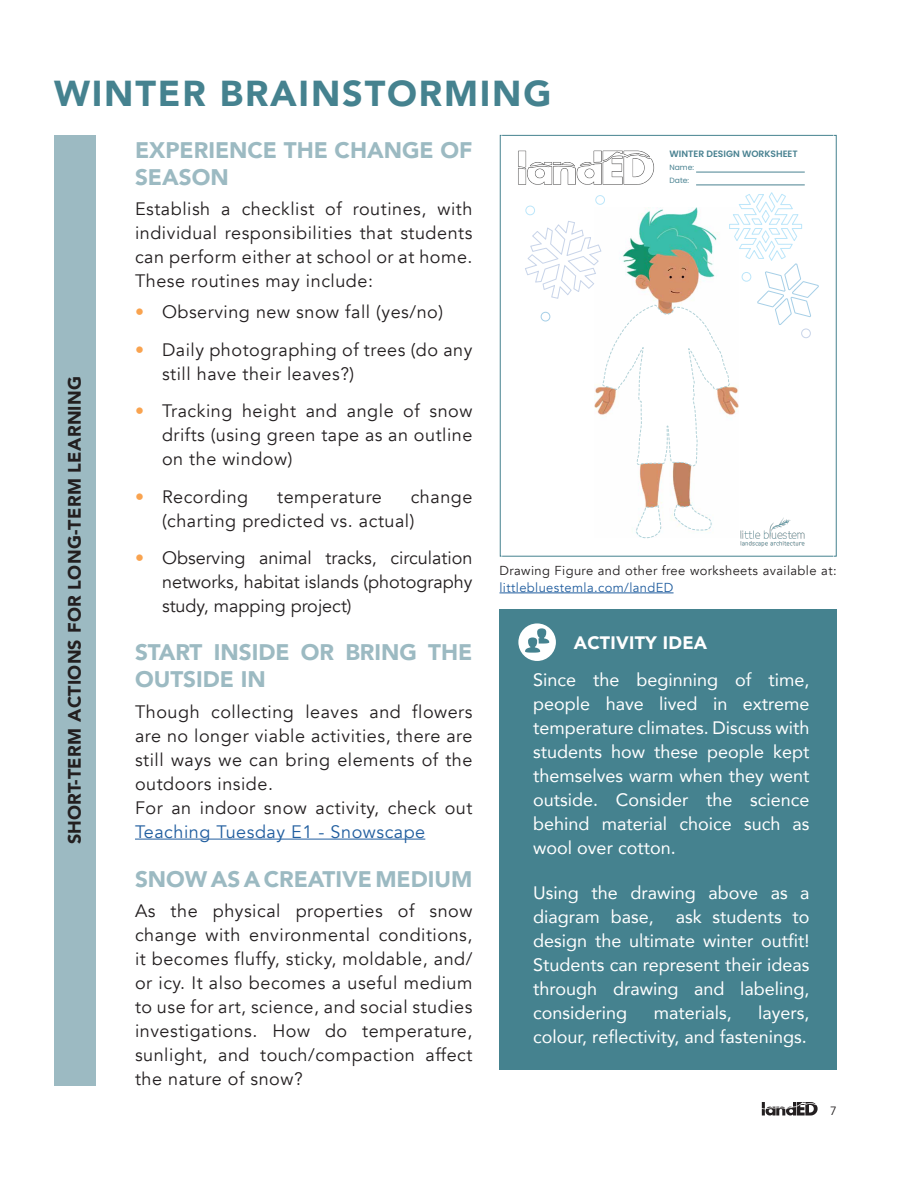
<style>
.page{position:relative;width:918px;height:1188px;background:#fff}
.page>*{position:absolute;margin:0;border:0;box-sizing:border-box;transform-origin:0 0}
.heading_1{font:900 36px "Avenir";letter-spacing:.05em;color:#45828f}
.body_text{font:900 22.5px/27px "Avenir";color:#9cbac2}
.heading_4{font:900 22.5px/27px "Avenir";color:#9cbac2}
.body_text-2{font:18px/24px "Avenir";letter-spacing:.03em;color:#231f20;text-align:justify}
.heading_3_-_white_in{font:18px/24px "Avenir";color:#fff;text-align:justify}
.heading_3_-_black{font:900 18px "Avenir";letter-spacing:.015em;color:#231f20}
.heading_3_-_white_in-2{font:900 18px "Avenir";letter-spacing:.015em;color:#fff}
.body_text-3{font:12.9px/17.2px "Avenir";letter-spacing:.03em;color:#231f20}
.t1{font:12px "Avenir";color:#231f20}
.t2{font:600 9.15px "Poppins";color:#498291}
.t3{font:7.65px/13px "Poppins";color:#498291}
.s1{color:#f9a34f}
.s2{color:#215e9f}
</style>
<div class="page">
<svg style="left:762px;top:1102px;width:56px;height:13px"></svg>
<hr style="left:135px;top:839px;width:290px;height:1px;background:#215e9f">
<div style="left:54px;top:135px;width:41px;height:950px;background:#9cbac2"></div>
<div style="left:500px;top:609px;width:337px;height:461px;background:#45828f"></div>
<svg style="left:518px;top:623px;width:38px;height:38px"></svg>
<svg style="left:502px;top:134px;width:332px;height:423px"></svg>
<img style="left:595px;top:467px;width:144px;height:71px">
<svg style="left:673px;top:504px;width:38px;height:27px"></svg>
<svg style="left:636px;top:505px;width:26px;height:34px"></svg>
<svg style="left:525px;top:192px;width:294px;height:275px"></svg>
<div style="left:596px;top:195px;width:9px;height:10px;border:1px solid #bce6fa;border-radius:50%"></div>
<div style="left:742px;top:272px;width:9px;height:9px;border:1px solid #bce6fa;border-radius:50%"></div>
<div style="left:801px;top:329px;width:10px;height:9px;border:1px solid #c8d4e9;border-radius:50%"></div>
<div style="left:541px;top:312px;width:9px;height:9px;border:1px solid #a6cfe7;border-radius:50%"></div>
<div style="left:526px;top:206px;width:9px;height:9px;border:1px solid #bce6fa;border-radius:50%"></div>
<hr style="left:696px;top:172px;width:109px;height:1px;background:#498291">
<hr style="left:696px;top:185px;width:109px;height:1px;background:#498291">
<img style="left:741px;top:517px;width:64px;height:29px">
<img style="left:516px;top:147px;width:140px;height:43px">
<hr style="left:500px;top:593px;width:174px;height:1px;background:#215e9f">
<p class="heading_1" style="left:54px;top:63px;width:499px">WINTER BRAINSTORMING</p>
<p class="heading_3_-_black" style="left:59px;top:844px;width:470px;rotate:-90deg">SHORT-TERM ACTIONS FOR LONG-TERM LEARNING</p>
<p class="heading_4" style="left:135px;top:136px;width:339px">EXPERIENCE THE CHANGE OF<br>SEASON</p>
<p class="body_text-2" style="left:135px;top:197px;width:339px">Establish a checklist of routines, with individual responsibilities that students can perform either at school or at home.<br>These routines may include:</p>
<p class="body_text-2" style="left:135px;top:300px;width:310px"><span class="s1">•</span> Observing new snow fall (yes/no)</p>
<p class="body_text-2" style="left:162px;top:338px;width:312px;text-indent:-27px"><span class="s1">•</span> Daily photographing of trees (do any still have their leaves?)</p>
<p class="body_text-2" style="left:162px;top:399px;width:312px;text-indent:-27px"><span class="s1">•</span> Tracking height and angle of snow drifts (using green tape as an outline on the window)</p>
<p class="body_text-2" style="left:135px;top:485px;width:115px"><span class="s1">•</span> Recording</p>
<p class="body_text-2" style="left:277px;top:485px;width:106px">temperature</p>
<p class="body_text-2" style="left:162px;top:485px;width:312px;text-indent:249px">change (charting predicted vs. actual)</p>
<p class="body_text-2" style="left:162px;top:546px;width:312px;text-indent:-27px"><span class="s1">•</span> Observing animal tracks, circulation networks, habitat islands (photography study, mapping project)</p>
<p class="body_text" style="left:135px;top:638px;width:339px">START INSIDE OR BRING THE<br>OUTSIDE IN</p>
<p class="body_text-2" style="left:135px;top:700px;width:339px">Though collecting leaves and flowers are no longer viable activities, there are still ways we can bring elements of the outdoors inside.</p>
<p class="body_text-2" style="left:135px;top:796px;width:339px">For an indoor snow activity, check out<br><span class="s2">Teaching Tuesday E1 - Snowscape</span></p>
<p class="body_text" style="left:135px;top:865px;width:339px">SNOW AS A CREATIVE MEDIUM</p>
<p class="body_text-2" style="left:135px;top:900px;width:339px">As the physical properties of snow change with environmental conditions, it becomes fluffy, sticky, moldable, and/ or icy. It also becomes a useful medium to use for art, science, and social studies investigations. How do temperature, sunlight, and touch/compaction affect the nature of snow?</p>
<p class="t2" style="left:670px;top:149px;width:130px">WINTER DESIGN WORKSHEET</p>
<p class="t3" style="left:670px;top:161px;width:26px">Name:<br>Date:</p>
<p class="body_text-3" style="left:500px;top:562px;width:339px">Drawing Figure and other free worksheets available at: <span class="s2">littlebluestemla.com/landED</span></p>
<p class="heading_3_-_white_in-2" style="left:574px;top:627px;width:135px">ACTIVITY IDEA</p>
<p class="heading_3_-_white_in" style="left:533px;top:668px;width:278px">Since the beginning of time, people have lived in extreme temperature climates. Discuss with students how these people kept themselves warm when they went outside. Consider the science behind material choice such as wool over cotton.</p>
<p class="heading_3_-_white_in" style="left:533px;top:880px;width:278px">Using the drawing above as a diagram base, ask students to design the ultimate winter outfit!<br>Students can represent their ideas through drawing and labeling, considering</p>
<p class="heading_3_-_white_in" style="left:533px;top:1000px;width:278px;text-align:right">layers,<br>colour, reflectivity, and fastenings.</p>
<p class="heading_3_-_white_in" style="left:654px;top:1000px;width:80px">materials,</p>
<p class="t1" style="left:830px;top:1104px;width:8px">7</p>
</div>
